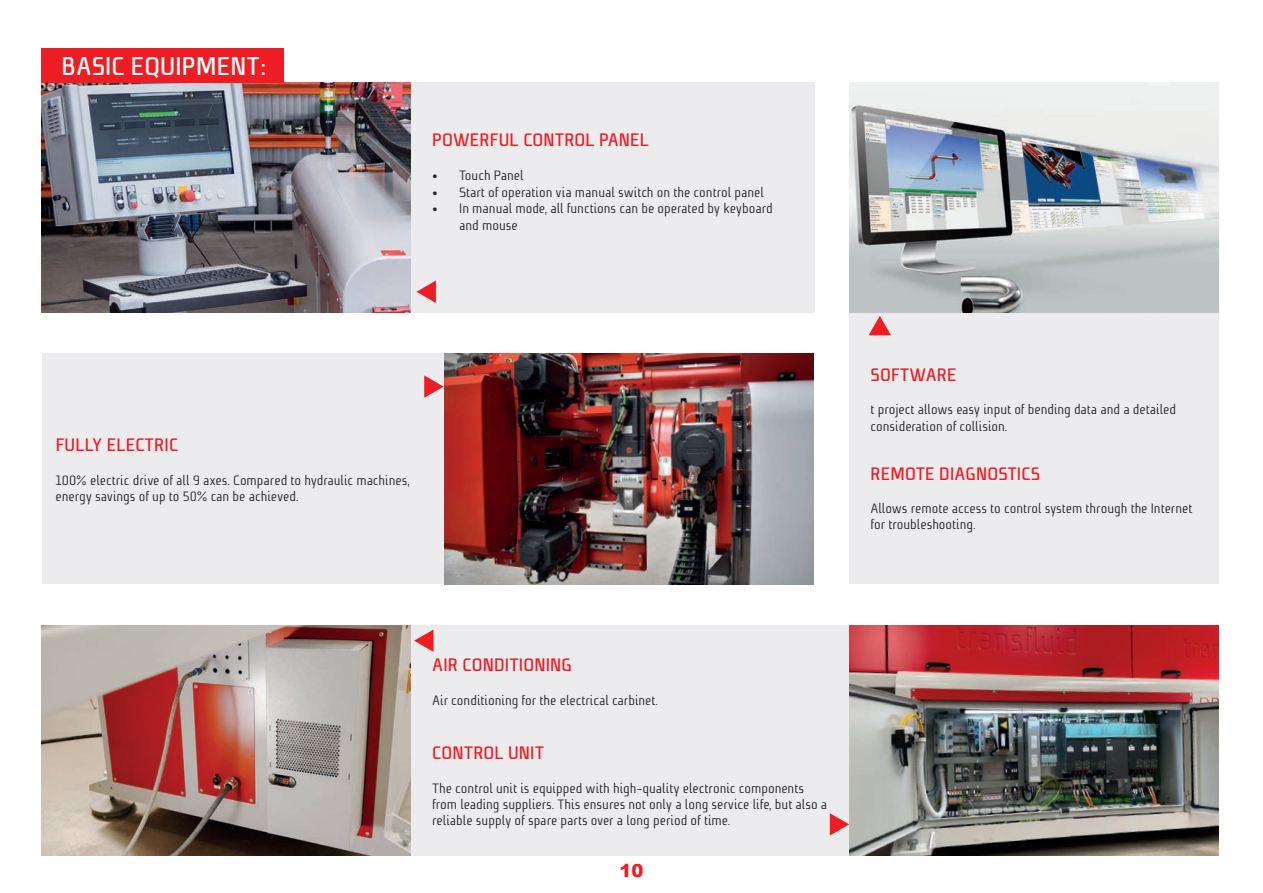
<style>
.page{position:relative;width:1263px;height:893px;background:#fff}
.page>*{position:absolute;margin:0;border:0;box-sizing:border-box;transform-origin:0 0}
.t1{font:700 25.5px "Niks";letter-spacing:.01em;color:#fff}
.t2{font:700 18px "Niks";letter-spacing:.01em;color:#ee1d23}
.t3{font:900 18px "Arial";color:#ee1d23}
.t4{font:13.5px/16.2px "Niks";color:#231f20}
</style>
<div class="page">
<div style="left:42px;top:354px;width:403px;height:230px;background:#ececee"></div>
<div style="left:849px;top:313px;width:369px;height:271px;background:#ececee"></div>
<div style="left:411px;top:82px;width:404px;height:231px;background:#ececee"></div>
<div style="left:411px;top:625px;width:438px;height:231px;background:#ececee"></div>
<img style="left:42px;top:625px;width:369px;height:231px">
<img style="left:849px;top:82px;width:369px;height:231px">
<img style="left:42px;top:82px;width:369px;height:231px">
<img style="left:849px;top:625px;width:369px;height:231px">
<img style="left:445px;top:354px;width:369px;height:230px">
<svg style="left:416px;top:281px;width:20px;height:22px"></svg>
<svg style="left:414px;top:630px;width:19px;height:22px"></svg>
<svg style="left:830px;top:813px;width:19px;height:23px"></svg>
<svg style="left:424px;top:375px;width:20px;height:23px"></svg>
<svg style="left:868px;top:316px;width:23px;height:19px"></svg>
<div style="left:41px;top:48px;width:243px;height:34px;background:#ee1d23"></div>
<h1 class="t1" style="left:62px;top:49px;width:207px">BASIC EQUIPMENT:</h1>
<h2 class="t2" style="left:432px;top:127px;width:218px">POWERFUL CONTROL PANEL</h2>
<p class="t4" style="left:432px;top:167px;width:93px">• Touch Panel</p>
<p class="t4" style="left:432px;top:184px;width:333px">• Start of operation via manual switch on the control panel</p>
<p class="t4" style="left:459px;top:200px;width:315px;text-indent:-27px">• In manual mode, all functions can be operated by keyboard and mouse</p>
<h2 class="t2" style="left:56px;top:432px;width:124px">FULLY ELECTRIC</h2>
<p class="t4" style="left:56px;top:472px;width:356px">100% electric drive of all 9 axes. Compared to hydraulic machines, energy savings of up to 50% can be achieved.</p>
<h2 class="t2" style="left:870px;top:363px;width:88px">SOFTWARE</h2>
<p class="t4" style="left:870px;top:401px;width:307px">t project allows easy input of bending data and a detailed consideration of collision.</p>
<h2 class="t2" style="left:870px;top:462px;width:171px">REMOTE DIAGNOSTICS</h2>
<p class="t4" style="left:870px;top:500px;width:323px">Allows remote access to control system through the Internet for troubleshooting.</p>
<h2 class="t2" style="left:432px;top:652px;width:141px">AIR CONDITIONING</h2>
<p class="t4" style="left:432px;top:692px;width:227px">Air conditioning for the electrical carbinet.</p>
<h2 class="t2" style="left:432px;top:740px;width:114px">CONTROL UNIT</h2>
<p class="t4" style="left:432px;top:780px;width:397px">The control unit is equipped with high-quality electronic components from leading suppliers. This ensures not only a long service life, but also a reliable supply of spare parts over a long period of time.</p>
<h2 class="t3" style="left:619px;top:858px;width:26px">10</h2>
</div>
